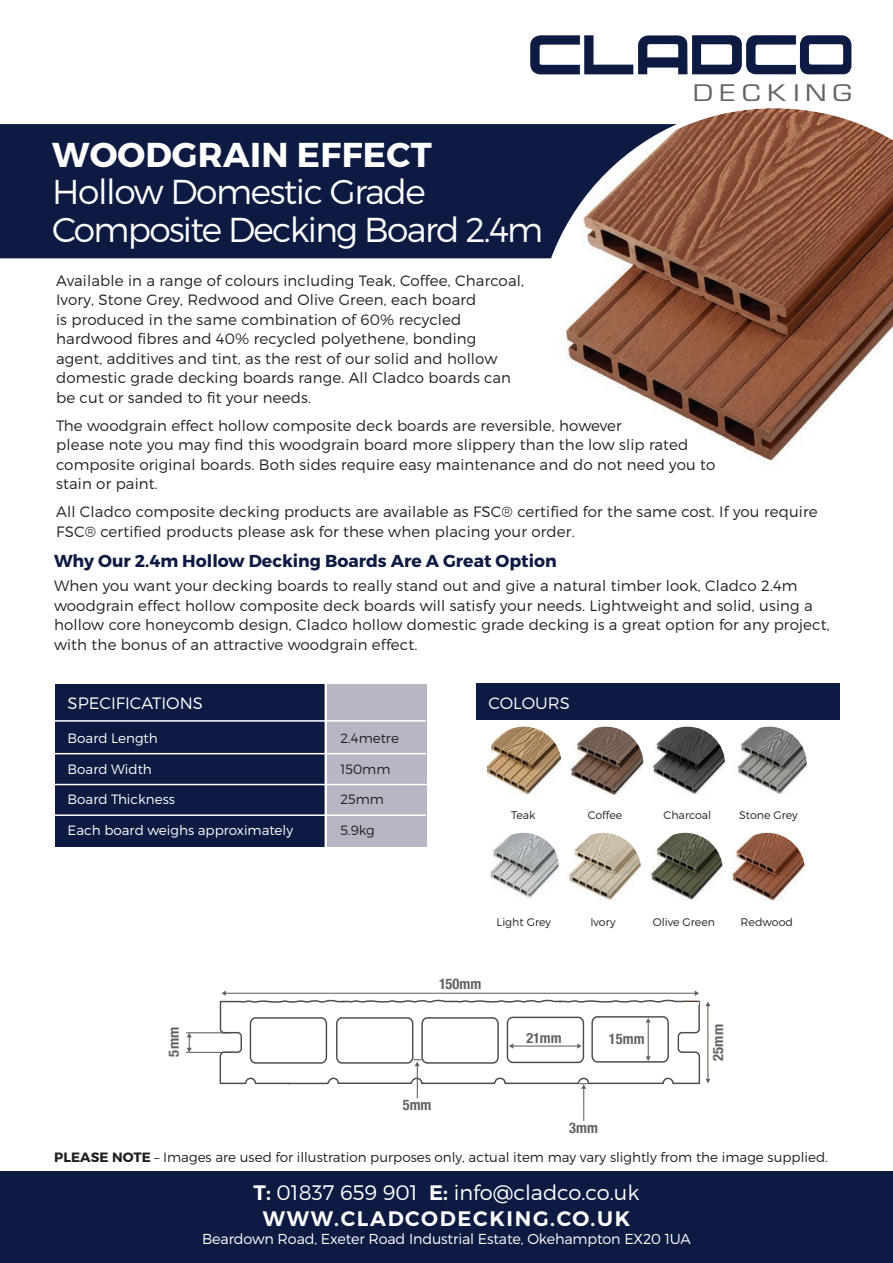
<style>
.page{position:relative;width:893px;height:1263px;background:#fff}
.page>*{position:absolute;margin:0;border:0;box-sizing:border-box;transform-origin:0 0}
.t1{font:300 34.5px/37.3px "Montserrat";letter-spacing:-.05em;color:#fff}
.t2{font:27.3px "Euro Style Normal";letter-spacing:.24em;color:#636366;scale:1.23 1}
.t3{font:300 21px "Montserrat";color:#fff}
.t4{font:600 21px "Montserrat";letter-spacing:.08em;color:#fff}
.t5{font:700 17.25px "Montserrat";color:#0d1b42}
.t6{font:300 16.5px "Montserrat";color:#fff}
.t7{font:300 15px/19.5px "Montserrat";letter-spacing:.01em;color:#231f20}
.t8{font:700 condensed 14.7px "Helvetica Neue";color:#636366}
.t9{font:300 14.4px "Montserrat";letter-spacing:-.01em;color:#fff}
.t10{font:700 condensed 14.4px "Helvetica Neue";letter-spacing:.01em;color:#636366}
.t11{font:700 condensed 14.25px "Helvetica Neue";color:#636366}
.t12{font:300 13.5px "Montserrat";color:#231f20}
.t13{font:300 13.5px "Montserrat";color:#fff}
.t14{font:300 10.95px "Montserrat";color:#231f20}
.s1{font-weight:700}
.s2{font-weight:600}
</style>
<div class="page">
<div style="left:0;top:1171px;width:893px;height:92px;background:#0d1b42"></div>
<div style="left:0;top:124px;width:536px;height:134px;background:#0d1b42"></div>
<svg style="left:536px;top:108px;width:357px;height:355px"></svg>
<div style="left:55px;top:684px;width:271px;height:163px;background:#0d1b42"></div>
<div style="left:476px;top:684px;width:363px;height:36px;background:#0d1b42"></div>
<div style="left:327px;top:684px;width:100px;height:163px;background:#b7b6c4"></div>
<hr style="left:325px;top:684px;width:1px;height:173px;background:#fff">
<hr style="left:41px;top:753px;width:385px;height:1px;background:#fff">
<hr style="left:42px;top:784px;width:385px;height:1px;background:#fff">
<hr style="left:41px;top:814px;width:385px;height:2px;background:#fff">
<hr style="left:41px;top:720px;width:385px;height:2px;background:#fff">
<img style="left:486px;top:727px;width:76px;height:68px">
<img style="left:569px;top:727px;width:74px;height:68px">
<img style="left:650px;top:727px;width:75px;height:68px">
<img style="left:737px;top:727px;width:70px;height:67px">
<img style="left:490px;top:833px;width:69px;height:65px">
<img style="left:568px;top:833px;width:73px;height:67px">
<img style="left:649px;top:833px;width:74px;height:67px">
<img style="left:731px;top:833px;width:74px;height:68px">
<svg style="left:187px;top:1033px;width:5px;height:19px"></svg>
<hr style="left:186px;top:1032px;width:45px;height:1px;background:#636366">
<hr style="left:186px;top:1052px;width:45px;height:1px;background:#636366">
<hr style="left:583px;top:1088px;width:1px;height:33px;background:#636366">
<svg style="left:219px;top:990px;width:491px;height:99px"></svg>
<hr style="left:417px;top:1066px;width:1px;height:32px;background:#636366">
<svg style="left:530px;top:35px;width:321px;height:39px"></svg>
<p class="t2" style="left:694px;top:82px;width:129px">DECKING</p>
<p class="t1" style="left:52px;top:135px;width:493px"><span class="s1">WOODGRAIN EFFECT<br></span>Hollow Domestic Grade<br>Composite Decking Board 2.4m</p>
<p class="t7" style="left:56px;top:270px;width:469px">Available in a range of colours including Teak, Coffee, Charcoal, Ivory, Stone Grey, Redwood and Olive Green, each board<br>is produced in the same combination of 60% recycled hardwood fibres and 40% recycled polyethene, bonding agent, additives and tint, as the rest of our solid and hollow domestic grade decking boards range. All Cladco boards can be cut or sanded to fit your needs.</p>
<p class="t7" style="left:56px;top:415px;width:661px">The woodgrain effect hollow composite deck boards are reversible, however<br>please note you may find this woodgrain board more slippery than the low slip rated composite original boards. Both sides require easy maintenance and do not need you to stain or paint.</p>
<p class="t7" style="left:56px;top:502px;width:763px">All Cladco composite decking products are available as FSC® certified for the same cost. If you require<br>FSC® certified products please ask for these when placing your order.</p>
<p class="t5" style="left:54px;top:551px;width:504px">Why Our 2.4m Hollow Decking Boards Are A Great Option</p>
<p class="t7" style="left:54px;top:576px;width:777px">When you want your decking boards to really stand out and give a natural timber look, Cladco 2.4m woodgrain effect hollow composite deck boards will satisfy your needs. Lightweight and solid, using a hollow core honeycomb design, Cladco hollow domestic grade decking is a great option for any project, with the bonus of an attractive woodgrain effect.</p>
<p class="t6" style="left:68px;top:693px;width:137px">SPECIFICATIONS</p>
<p class="t6" style="left:489px;top:693px;width:83px">COLOURS</p>
<p class="t13" style="left:68px;top:730px;width:92px">Board Length</p>
<p class="t13" style="left:68px;top:760px;width:86px">Board Width</p>
<p class="t13" style="left:68px;top:791px;width:109px">Board Thickness</p>
<p class="t13" style="left:68px;top:822px;width:227px">Each board weighs approximately</p>
<p class="t12" style="left:340px;top:730px;width:60px">2.4metre</p>
<p class="t12" style="left:340px;top:760px;width:52px">150mm</p>
<p class="t12" style="left:340px;top:791px;width:45px">25mm</p>
<p class="t12" style="left:340px;top:822px;width:36px">5.9kg</p>
<p class="t14" style="left:511px;top:809px;width:26px">Teak</p>
<p class="t14" style="left:588px;top:809px;width:36px">Coffee</p>
<p class="t14" style="left:664px;top:809px;width:49px">Charcoal</p>
<p class="t14" style="left:739px;top:809px;width:60px">Stone Grey</p>
<p class="t14" style="left:497px;top:915px;width:56px">Light Grey</p>
<p class="t14" style="left:590px;top:915px;width:27px">Ivory</p>
<p class="t14" style="left:653px;top:915px;width:64px">Olive Green</p>
<p class="t14" style="left:741px;top:915px;width:54px">Redwood</p>
<p class="t8" style="left:439px;top:971px;width:44px">150mm</p>
<p class="t10" style="left:162px;top:1056px;width:31px;rotate:-90deg">5mm</p>
<p class="t10" style="left:706px;top:1061px;width:38px;rotate:-90deg">25mm</p>
<p class="t11" style="left:526px;top:1026px;width:37px">21mm</p>
<p class="t8" style="left:609px;top:1027px;width:38px">15mm</p>
<p class="t8" style="left:403px;top:1093px;width:30px">5mm</p>
<p class="t8" style="left:569px;top:1116px;width:30px">3mm</p>
<p class="t12" style="left:54px;top:1149px;width:775px"><span class="s1">PLEASE NOTE</span> – Images are used for illustration purposes only, actual item may vary slightly from the image supplied.</p>
<p class="t3" style="left:253px;top:1180px;width:388px"><span class="s2">T:</span> 01837 659 901 <span class="s2">E:</span> info@cladco.co.uk</p>
<p class="t9" style="left:202px;top:1230px;width:490px">Beardown Road, Exeter Road Industrial Estate, Okehampton EX20 1UA</p>
<p class="t4" style="left:263px;top:1205px;width:369px">WWW.CLADCODECKING.CO.UK</p>
</div>
